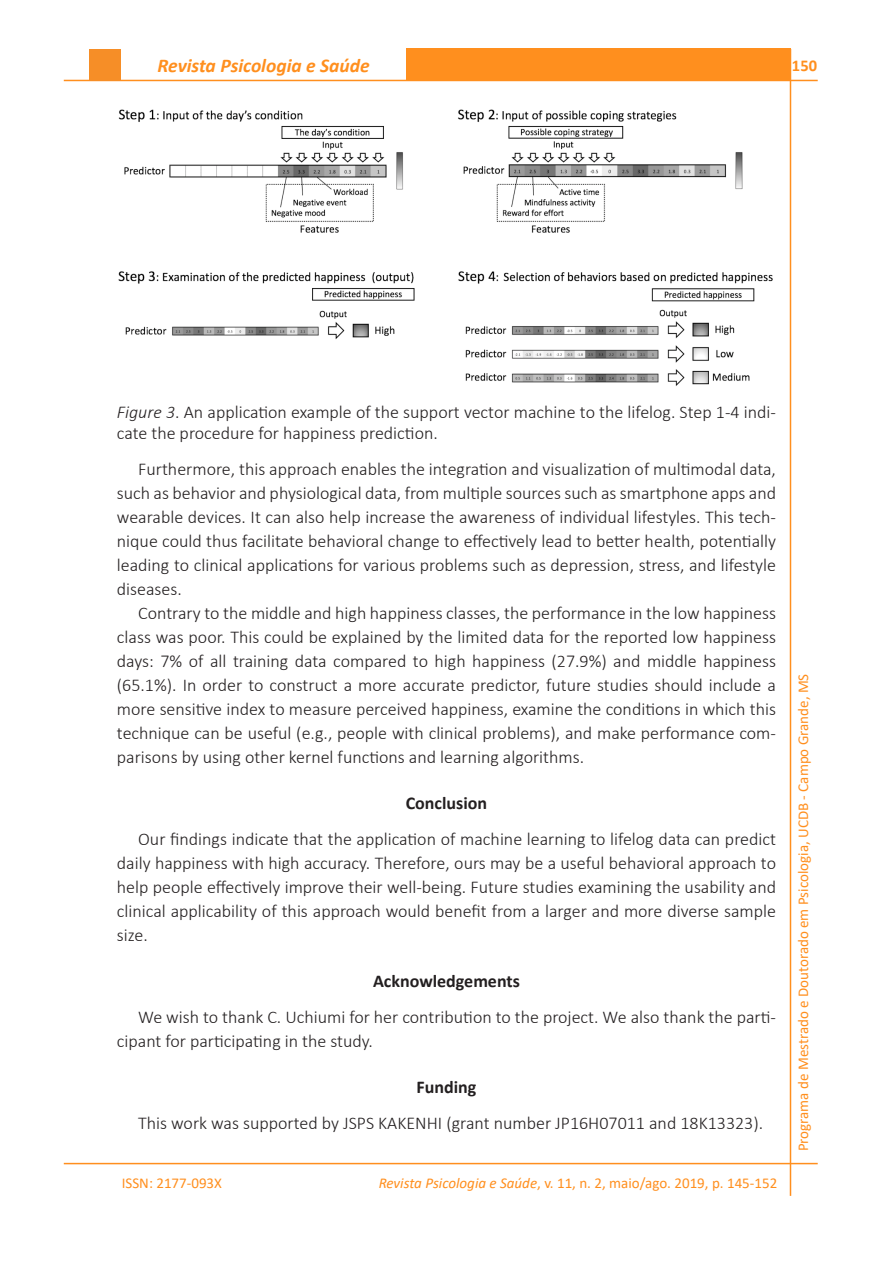
<style>
.page{position:relative;width:893px;height:1263px;background:#fff}
.page>*{position:absolute;margin:0;border:0;box-sizing:border-box;transform-origin:0 0}
.t1{font:italic 700 19.5px "Calibri";color:#ff8f1e}
.Corpo_do_texto{font:300 18px/24px "Calibri";color:#231f20;text-align:justify}
.Figura{font:300 18px/21px "Calibri";color:#231f20}
.Subtítulo1{font:700 18px "Calibri";color:#231f20}
.t2{font:700 16.5px "Calibri";color:#ff8f1e}
.t3{font:15px "Calibri";color:#ff8f1e}
.s1{color:#fff}
.s2{font-style:italic}
</style>
<div class="page">
<div style="left:406px;top:49px;width:384px;height:32px;background:#ff8f1e"></div>
<hr style="left:64px;top:80px;width:754px;height:1px;background:#ff8f1e">
<hr style="left:790px;top:49px;width:1px;height:1147px;background:#ff8f1e">
<hr style="left:64px;top:1163px;width:754px;height:1px;background:#ff8f1e">
<div style="left:89px;top:49px;width:32px;height:31px;background:#f68e27"></div>
<img style="left:118px;top:109px;width:655px;height:277px">
<p class="t1" style="left:158px;top:52px;width:219px">Revista Psicologia e Saúde<span class="s1">.</span></p>
<p class="t2" style="left:792px;top:54px;width:27px">150</p>
<p class="Figura" style="left:117px;top:401px;width:661px"><span class="s2">Figure 3</span>. An application example of the support vector machine to the lifelog. Step 1-4 indi&shy;cate the procedure for happiness prediction.</p>
<p class="Corpo_do_texto" style="left:117px;top:457px;width:661px;text-indent:21px">Furthermore, this approach enables the integration and visualization of multimodal data, such as behavior and physiological data, from multiple sources such as smartphone apps and wearable devices. It can also help increase the awareness of individual lifestyles. This tech&shy;nique could thus facilitate behavioral change to effectively lead to better health, potentially leading to clinical applications for various problems such as depression, stress, and lifestyle diseases.</p>
<p class="Corpo_do_texto" style="left:117px;top:601px;width:661px;text-indent:21px">Contrary to the middle and high happiness classes, the performance in the low happiness class was poor. This could be explained by the limited data for the reported low happiness days: 7% of all training data compared to high happiness (27.9%) and middle happiness (65.1%). In order to construct a more accurate predictor, future studies should include a more sensitive index to measure perceived happiness, examine the conditions in which this technique can be useful (e.g., people with clinical problems), and make performance com&shy;parisons by using other kernel functions and learning algorithms.</p>
<p class="Subtítulo1" style="left:406px;top:790px;width:83px">Conclusion</p>
<p class="Corpo_do_texto" style="left:117px;top:827px;width:661px;text-indent:21px">Our findings indicate that the application of machine learning to lifelog data can predict daily happiness with high accuracy. Therefore, ours may be a useful behavioral approach to help people effectively improve their well-being. Future studies examining the usability and clinical applicability of this approach would benefit from a larger and more diverse sample size.</p>
<p class="Subtítulo1" style="left:373px;top:968px;width:148px">Acknowledgements</p>
<p class="Corpo_do_texto" style="left:117px;top:1005px;width:661px;text-indent:21px">We wish to thank C. Uchiumi for her contribution to the project. We also thank the parti&shy;cipant for participating in the study.</p>
<p class="Subtítulo1" style="left:417px;top:1074px;width:61px">Funding</p>
<p class="Corpo_do_texto" style="left:138px;top:1111px;width:626px">This work was supported by JSPS KAKENHI (grant number JP16H07011 and 18K13323).</p>
<p class="t3" style="left:122px;top:1173px;width:102px">ISSN: 2177-093X</p>
<p class="t3" style="left:379px;top:1173px;width:400px"><span class="s2">Revista Psicologia e Saúde</span>, v. 11, n. 2, maio/ago. 2019, p. 145-152</p>
<p class="t3" style="left:793px;top:1151px;width:479px;rotate:-90deg">Programa de Mestrado e Doutorado em Psicologia, UCDB - Campo Grande, MS</p>
</div>
